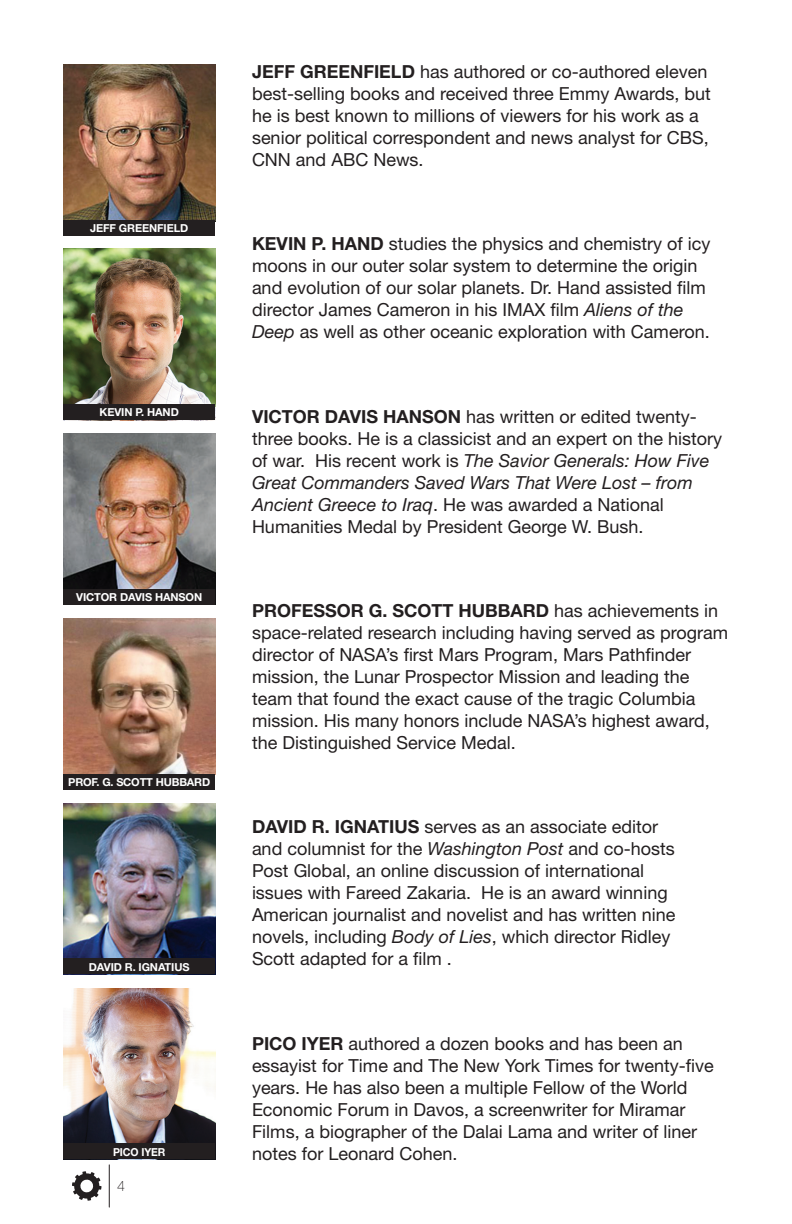
<style>
.page{position:relative;width:792px;height:1224px;background:#fff}
.page>*{position:absolute;margin:0;border:0;box-sizing:border-box;transform-origin:0 0}
.t1{font:18px/22px "Helvetica Neue";color:#231f20}
.t2{font:14.4px "Chalet Paris Nineteen Sixty";color:#231f20}
.t3{font:700 11px "Helvetica Neue";letter-spacing:-.01em;color:#fff}
.t4{font:700 11px "Helvetica Neue";letter-spacing:-.01em;color:#fff;scale:.95 1}
.s1{font-weight:700}
.s2{font-style:italic}
</style>
<div class="page">
<img style="left:63px;top:249px;width:152px;height:155px">
<div style="left:63px;top:404px;width:152px;height:16px;background:#231f20"></div>
<img style="left:63px;top:434px;width:152px;height:155px">
<div style="left:63px;top:589px;width:152px;height:16px;background:#231f20"></div>
<img style="left:63px;top:618px;width:152px;height:156px">
<div style="left:63px;top:774px;width:152px;height:16px;background:#231f20"></div>
<img style="left:63px;top:988px;width:152px;height:155px">
<div style="left:63px;top:1143px;width:152px;height:16px;background:#231f20"></div>
<svg style="left:72px;top:1171px;width:30px;height:30px"></svg>
<hr style="left:109px;top:1165px;width:1px;height:42px;background:#231f20">
<img style="left:63px;top:64px;width:152px;height:156px">
<div style="left:63px;top:220px;width:152px;height:15px;background:#231f20"></div>
<img style="left:63px;top:803px;width:152px;height:156px">
<div style="left:63px;top:959px;width:152px;height:15px;background:#231f20"></div>
<p class="t3" style="left:90px;top:221px;width:100px">JEFF GREENFIELD</p>
<p class="t3" style="left:100px;top:406px;width:81px">KEVIN P. HAND</p>
<p class="t3" style="left:76px;top:590px;width:128px">VICTOR DAVIS HANSON</p>
<p class="t3" style="left:68px;top:775px;width:144px">PROF. G. SCOTT HUBBARD</p>
<p class="t3" style="left:89px;top:960px;width:102px">DAVID R. IGNATIUS</p>
<p class="t4" style="left:113px;top:1145px;width:57px">PICO IYER</p>
<p class="t2" style="left:117px;top:1178px;width:9px">4</p>
<p class="t1" style="left:252px;top:61px;width:460px"><span class="s1">JEFF GREENFIELD</span> has authored or co-authored eleven best-selling books and received three Emmy Awards, but he is best known to millions of viewers for his work as a senior political correspondent and news analyst for CBS, CNN and ABC News.</p>
<p class="t1" style="left:252px;top:233px;width:460px"><span class="s1">KEVIN P. HAND</span> studies the physics and chemistry of icy moons in our outer solar system to determine the origin and evolution of our solar planets. Dr. Hand assisted film director James Cameron in his IMAX film <span class="s2">Aliens of the Deep</span> as well as other oceanic exploration with Cameron.</p>
<p class="t1" style="left:252px;top:405px;width:472px"><span class="s1">VICTOR DAVIS HANSON</span> has written or edited twenty&shy;three books. He is a classicist and an expert on the history of war. His recent work is <span class="s2">The Savior Generals: How Five Great Commanders Saved Wars That Were Lost – from Ancient Greece to Iraq</span>. He was awarded a National Humanities Medal by President George W. Bush.</p>
<p class="t1" style="left:252px;top:599px;width:478px"><span class="s1">PROFESSOR G. SCOTT HUBBARD</span> has achievements in space-related research including having served as program director of NASA’s first Mars Program, Mars Pathfinder mission, the Lunar Prospector Mission and leading the team that found the exact cause of the tragic Columbia mission. His many honors include NASA’s highest award, the Distinguished Service Medal.</p>
<p class="t1" style="left:252px;top:816px;width:425px"><span class="s1">DAVID R. IGNATIUS</span> serves as an associate editor and columnist for the <span class="s2">Washington Post</span> and co-hosts Post Global, an online discussion of international issues with Fareed Zakaria. He is an award winning American journalist and novelist and has written nine novels, including <span class="s2">Body of Lies</span>, which director Ridley Scott adapted for a film .</p>
<p class="t1" style="left:252px;top:1032px;width:463px"><span class="s1">PICO IYER</span> authored a dozen books and has been an essayist for Time and The New York Times for twenty-five years. He has also been a multiple Fellow of the World Economic Forum in Davos, a screenwriter for Miramar Films, a biographer of the Dalai Lama and writer of liner notes for Leonard Cohen.</p>
</div>
